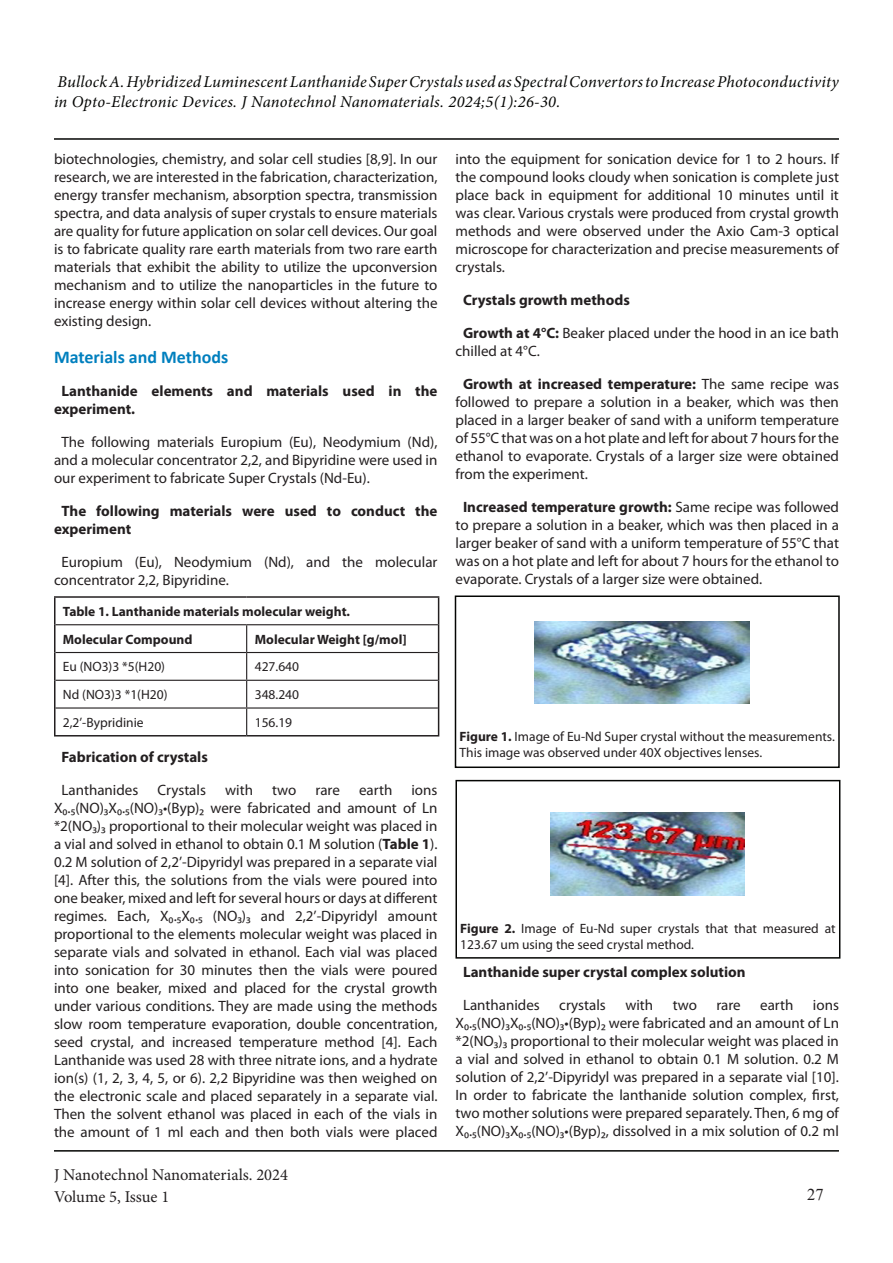
<style>
.page{position:relative;width:893px;height:1263px;background:#fff}
.page>*{position:absolute;margin:0;border:0;box-sizing:border-box;transform-origin:0 0}
.t1{font:700 18px "Calibri";color:#007fbe}
.t2{font:italic 16.5px/19.8px "Minion Pro";letter-spacing:.015em;color:#040503}
.t3{font:16.5px/21.6px "Minion Pro";letter-spacing:-.005em;color:#231f20}
.t4{font:16.5px "Times New Roman";color:#231f20}
.t5{font:15px/18px "Myriad Pro";color:#231f20;text-align:justify}
.t6{font:700 15px/18px "Myriad Pro";color:#231f20}
.t7{font:13.5px/16.2px "Myriad Pro";color:#231f20}
.t8{font:700 13.5px "Myriad Pro";color:#231f20}
.s1{font-weight:700}
</style>
<div class="page">
<hr style="left:54px;top:1150px;width:785px;height:1px;background:#040503">
<hr style="left:54px;top:138px;width:785px;height:2px;background:#040503">
<hr style="left:56px;top:624px;width:191px;height:1px;background:#231f20">
<hr style="left:247px;top:624px;width:191px;height:1px;background:#231f20">
<hr style="left:56px;top:652px;width:191px;height:1px;background:#231f20">
<hr style="left:247px;top:652px;width:191px;height:1px;background:#231f20">
<hr style="left:56px;top:680px;width:191px;height:1px;background:#231f20">
<hr style="left:247px;top:680px;width:191px;height:1px;background:#231f20">
<hr style="left:56px;top:707px;width:191px;height:1px;background:#231f20">
<hr style="left:247px;top:707px;width:191px;height:1px;background:#231f20">
<svg style="left:246px;top:625px;width:1px;height:110px"></svg>
<hr style="left:54px;top:596px;width:193px;height:2px;background:#231f20">
<hr style="left:247px;top:596px;width:192px;height:2px;background:#231f20">
<hr style="left:54px;top:735px;width:193px;height:1px;background:#231f20">
<hr style="left:247px;top:735px;width:192px;height:1px;background:#231f20">
<hr style="left:54px;top:598px;width:2px;height:27px;background:#231f20">
<hr style="left:54px;top:625px;width:2px;height:27px;background:#231f20">
<hr style="left:54px;top:652px;width:2px;height:28px;background:#231f20">
<hr style="left:54px;top:680px;width:2px;height:28px;background:#231f20">
<hr style="left:54px;top:708px;width:2px;height:27px;background:#231f20">
<svg style="left:438px;top:598px;width:1px;height:137px"></svg>
<img style="left:535px;top:622px;width:214px;height:82px">
<div style="left:455px;top:595px;width:385px;height:173px;border:2px solid #040503"></div>
<img style="left:550px;top:813px;width:194px;height:83px">
<div style="left:455px;top:780px;width:385px;height:179px;border:2px solid #040503"></div>
<p class="t2" style="left:54px;top:72px;width:786px">Bullock A. Hybridized Luminescent Lanthanide Super Crystals used as Spectral Convertors to Increase Photoconductivity in Opto-Electronic Devices. J Nanotechnol Nanomaterials. 2024;5(1):26-30.</p>
<p class="t5" style="left:54px;top:150px;width:385px">biotechnologies, chemistry, and solar cell studies [8,9]. In our research, we are interested in the fabrication, characterization, energy transfer mechanism, absorption spectra, transmission spectra, and data analysis of super crystals to ensure materials are quality for future application on solar cell devices. Our goal is to fabricate quality rare earth materials from two rare earth materials that exhibit the ability to utilize the upconversion mechanism and to utilize the nanoparticles in the future to increase energy within solar cell devices without altering the existing design.</p>
<p class="t1" style="left:54px;top:344px;width:176px">Materials and Methods</p>
<p class="t6" style="left:54px;top:381px;width:385px;text-indent:8px">Lanthanide elements and materials used in the experiment.</p>
<p class="t5" style="left:54px;top:433px;width:385px;text-indent:8px">The following materials Europium (Eu), Neodymium (Nd), and a molecular concentrator 2,2, and Bipyridine were used in our experiment to fabricate Super Crystals (Nd-Eu).</p>
<p class="t6" style="left:54px;top:501px;width:385px;text-indent:8px">The following materials were used to conduct the experiment</p>
<p class="t5" style="left:54px;top:553px;width:385px;text-indent:8px">Europium (Eu), Neodymium (Nd), and the molecular concentrator 2,2, Bipyridine.</p>
<p class="t8" style="left:63px;top:603px;width:289px">Table 1. Lanthanide materials molecular weight.</p>
<p class="t8" style="left:63px;top:630px;width:131px">Molecular Compound</p>
<p class="t8" style="left:255px;top:630px;width:153px">Molecular Weight [g/mol]</p>
<p class="t7" style="left:63px;top:659px;width:104px">Eu (NO3)3 *5(H20)</p>
<p class="t7" style="left:255px;top:659px;width:46px">427.640</p>
<p class="t7" style="left:63px;top:686px;width:106px">Nd (NO3)3 *1(H20)</p>
<p class="t7" style="left:255px;top:686px;width:46px">348.240</p>
<p class="t7" style="left:63px;top:714px;width:82px">2,2’-Bypridinie</p>
<p class="t7" style="left:255px;top:714px;width:39px">156.19</p>
<p class="t6" style="left:62px;top:747px;width:148px">Fabrication of crystals</p>
<p class="t5" style="left:62px;top:781px;width:78px">Lanthanides</p>
<p class="t5" style="left:157px;top:781px;width:50px">Crystals</p>
<p class="t5" style="left:225px;top:781px;width:29px">with</p>
<p class="t5" style="left:272px;top:781px;width:26px">two</p>
<p class="t5" style="left:316px;top:781px;width:26px">rare</p>
<p class="t5" style="left:359px;top:781px;width:35px">earth</p>
<p class="t5" style="left:54px;top:781px;width:385px;text-indent:357px">ions X₀.₅(NO)₃X₀.₅(NO)₃•(Byp)₂ were fabricated and amount of Ln *2(NO₃)₃ proportional to their molecular weight was placed in a vial and solved in ethanol to obtain 0.1 M solution (<span class="s1">Table 1</span>).<br>0.2 M solution of 2,2’-Dipyridyl was prepared in a separate vial [4]. After this, the solutions from the vials were poured into one beaker, mixed and left for several hours or days at different regimes. Each, X₀.₅X₀.₅ (NO₃)₃ and 2,2’-Dipyridyl amount proportional to the elements molecular weight was placed in separate vials and solvated in ethanol. Each vial was placed into sonication for 30 minutes then the vials were poured into one beaker, mixed and placed for the crystal growth under various conditions. They are made using the methods slow room temperature evaporation, double concentration, seed crystal, and increased temperature method [4]. Each Lanthanide was used 28 with three nitrate ions, and a hydrate ion(s) (1, 2, 3, 4, 5, or 6). 2,2 Bipyridine was then weighed on the electronic scale and placed separately in a separate vial.<br>Then the solvent ethanol was placed in each of the vials in the amount of 1 ml each and then both vials were placed</p>
<p class="t3" style="left:54px;top:1164px;width:236px">J Nanotechnol Nanomaterials. 2024<br>Volume 5, Issue 1</p>
<p class="t5" style="left:455px;top:150px;width:385px">into the equipment for sonication device for 1 to 2 hours. If the compound looks cloudy when sonication is complete just place back in equipment for additional 10 minutes until it was clear. Various crystals were produced from crystal growth methods and were observed under the Axio Cam-3 optical microscope for characterization and precise measurements of crystals.</p>
<p class="t6" style="left:463px;top:291px;width:168px">Crystals growth methods</p>
<p class="t5" style="left:455px;top:324px;width:385px;text-indent:8px"><span class="s1">Growth at 4°C:</span> Beaker placed under the hood in an ice bath chilled at 4°C.</p>
<p class="t5" style="left:455px;top:375px;width:385px;text-indent:8px"><span class="s1">Growth at increased temperature:</span> The same recipe was followed to prepare a solution in a beaker, which was then placed in a larger beaker of sand with a uniform temperature of 55°C that was on a hot plate and left for about 7 hours for the ethanol to evaporate. Crystals of a larger size were obtained from the experiment.</p>
<p class="t5" style="left:455px;top:498px;width:385px;text-indent:8px"><span class="s1">Increased temperature growth:</span> Same recipe was followed to prepare a solution in a beaker, which was then placed in a larger beaker of sand with a uniform temperature of 55°C that was on a hot plate and left for about 7 hours for the ethanol to evaporate. Crystals of a larger size were obtained.</p>
<p class="t7" style="left:460px;top:728px;width:377px"><span class="s1">Figure 1.</span> Image of Eu-Nd Super crystal without the measurements.<br>This image was observed under 40X objectives lenses.</p>
<p class="t7" style="left:460px;top:920px;width:377px"><span class="s1">Figure 2.</span> Image of Eu-Nd super crystals that that measured at<br>123.67 um using the seed crystal method.</p>
<p class="t6" style="left:463px;top:963px;width:284px">Lanthanide super crystal complex solution</p>
<p class="t5" style="left:463px;top:996px;width:78px">Lanthanides</p>
<p class="t5" style="left:559px;top:996px;width:48px">crystals</p>
<p class="t5" style="left:625px;top:996px;width:29px">with</p>
<p class="t5" style="left:673px;top:996px;width:26px">two</p>
<p class="t5" style="left:716px;top:996px;width:26px">rare</p>
<p class="t5" style="left:760px;top:996px;width:35px">earth</p>
<p class="t5" style="left:455px;top:996px;width:385px;text-indent:357px">ions X₀.₅(NO)₃X₀.₅(NO)₃•(Byp)₂ were fabricated and an amount of Ln *2(NO₃)₃ proportional to their molecular weight was placed in a vial and solved in ethanol to obtain 0.1 M solution. 0.2 M solution of 2,2’-Dipyridyl was prepared in a separate vial [10].<br>In order to fabricate the lanthanide solution complex, first, two mother solutions were prepared separately. Then, 6 mg of X₀.₅(NO)₃X₀.₅(NO)₃•(Byp)₂, dissolved in a mix solution of 0.2 ml</p>
<p class="t4" style="left:807px;top:1182px;width:18px">27</p>
</div>
